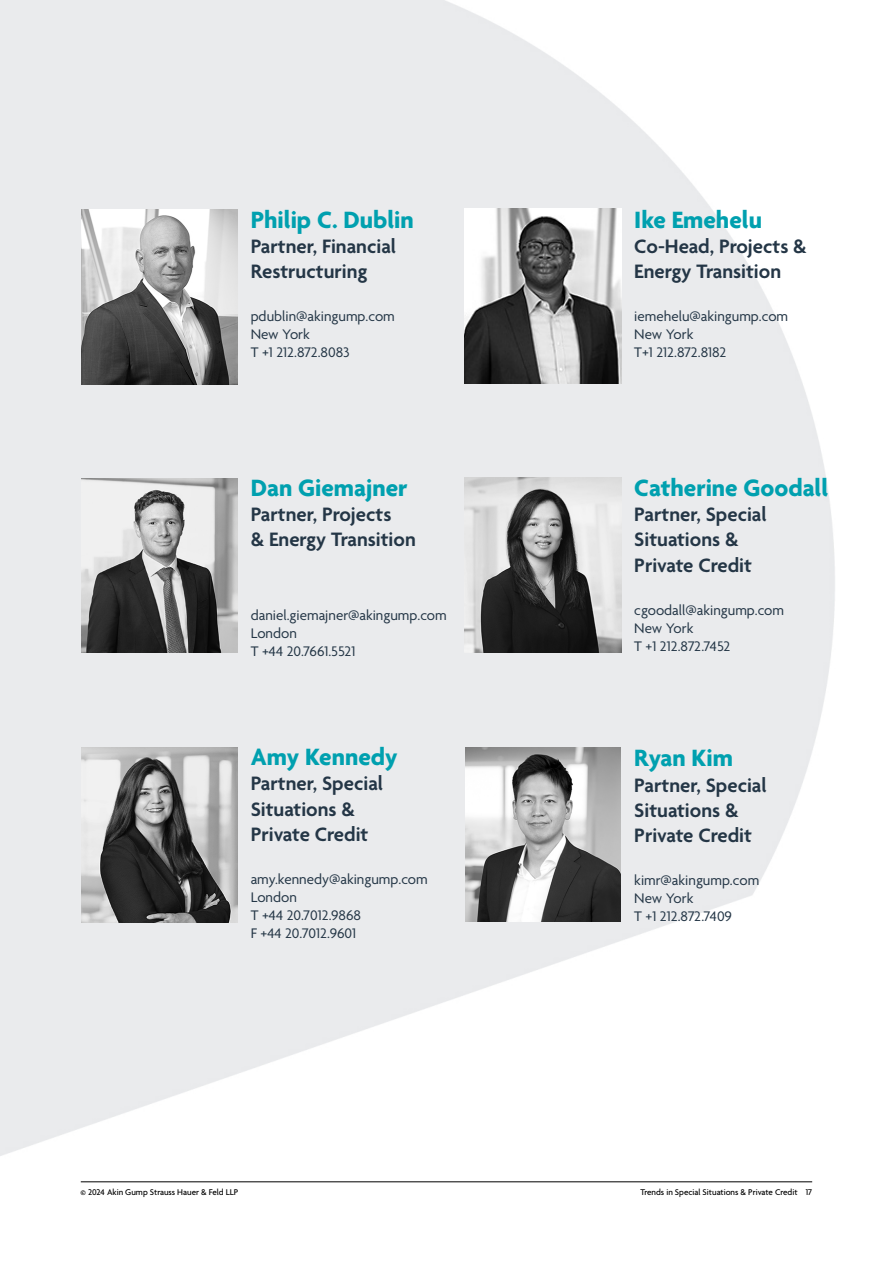
<style>
.page{position:relative;width:893px;height:1263px;background:#fff}
.page>*{position:absolute;margin:0;border:0;box-sizing:border-box;transform-origin:0 0}
.t1{font:700 25.5px "Agenda";color:#00a0af}
.t2{font:600 21px/25.2px "Agenda";color:#243646}
.t3{font:15px/18px "Agenda";color:#243646}
.t4{font:500 9px "Agenda";color:#000}
</style>
<div class="page">
<img style="left:0;top:0;width:835px;height:1183px">
<hr style="left:81px;top:1181px;width:731px;height:1px;background:#000">
<img style="left:81px;top:747px;width:156px;height:175px">
<img style="left:465px;top:747px;width:156px;height:175px">
<img style="left:82px;top:478px;width:155px;height:174px">
<img style="left:465px;top:478px;width:156px;height:175px">
<img style="left:81px;top:209px;width:156px;height:175px">
<img style="left:465px;top:208px;width:156px;height:175px">
<h1 class="t1" style="left:251px;top:206px;width:165px">Philip C. Dublin</h1>
<h2 class="t2" style="left:251px;top:235px;width:147px">Partner, Financial<br>Restructuring</h2>
<p class="t3" style="left:251px;top:308px;width:146px">pdublin@akingump.com<br>New York<br>T +1 212.872.8083</p>
<h1 class="t1" style="left:251px;top:474px;width:158px">Dan Giemajner</h1>
<h2 class="t2" style="left:251px;top:503px;width:167px">Partner, Projects<br>&amp; Energy Transition</h2>
<p class="t3" style="left:251px;top:607px;width:198px">daniel.giemajner@akingump.com<br>London<br>T +44 20.7661.5521</p>
<h1 class="t1" style="left:251px;top:743px;width:148px">Amy Kennedy</h1>
<h2 class="t2" style="left:251px;top:772px;width:134px">Partner, Special<br>Situations &amp;<br>Private Credit</h2>
<p class="t3" style="left:251px;top:871px;width:179px">amy.kennedy@akingump.com<br>London<br>T +44 20.7012.9868<br>F +44 20.7012.9601</p>
<h1 class="t1" style="left:634px;top:206px;width:129px">Ike Emehelu</h1>
<h2 class="t2" style="left:634px;top:235px;width:174px">Co-Head, Projects &amp;<br>Energy Transition</h2>
<p class="t3" style="left:634px;top:308px;width:155px">iemehelu@akingump.com<br>New York<br>T+1 212.872.8182</p>
<h1 class="t1" style="left:634px;top:474px;width:196px">Catherine Goodall</h1>
<h2 class="t2" style="left:634px;top:503px;width:134px">Partner, Special<br>Situations &amp;<br>Private Credit</h2>
<p class="t3" style="left:634px;top:602px;width:151px">cgoodall@akingump.com<br>New York<br>T +1 212.872.7452</p>
<h1 class="t1" style="left:634px;top:744px;width:100px">Ryan Kim</h1>
<h2 class="t2" style="left:634px;top:773px;width:134px">Partner, Special<br>Situations &amp;<br>Private Credit</h2>
<p class="t3" style="left:634px;top:872px;width:126px">kimr@akingump.com<br>New York<br>T +1 212.872.7409</p>
<p class="t4" style="left:80px;top:1187px;width:159px">© 2024 Akin Gump Strauss Hauer &amp; Feld LLP</p>
<p class="t4" style="left:640px;top:1187px;width:173px">Trends in Special Situations &amp; Private Credit 17</p>
</div>
